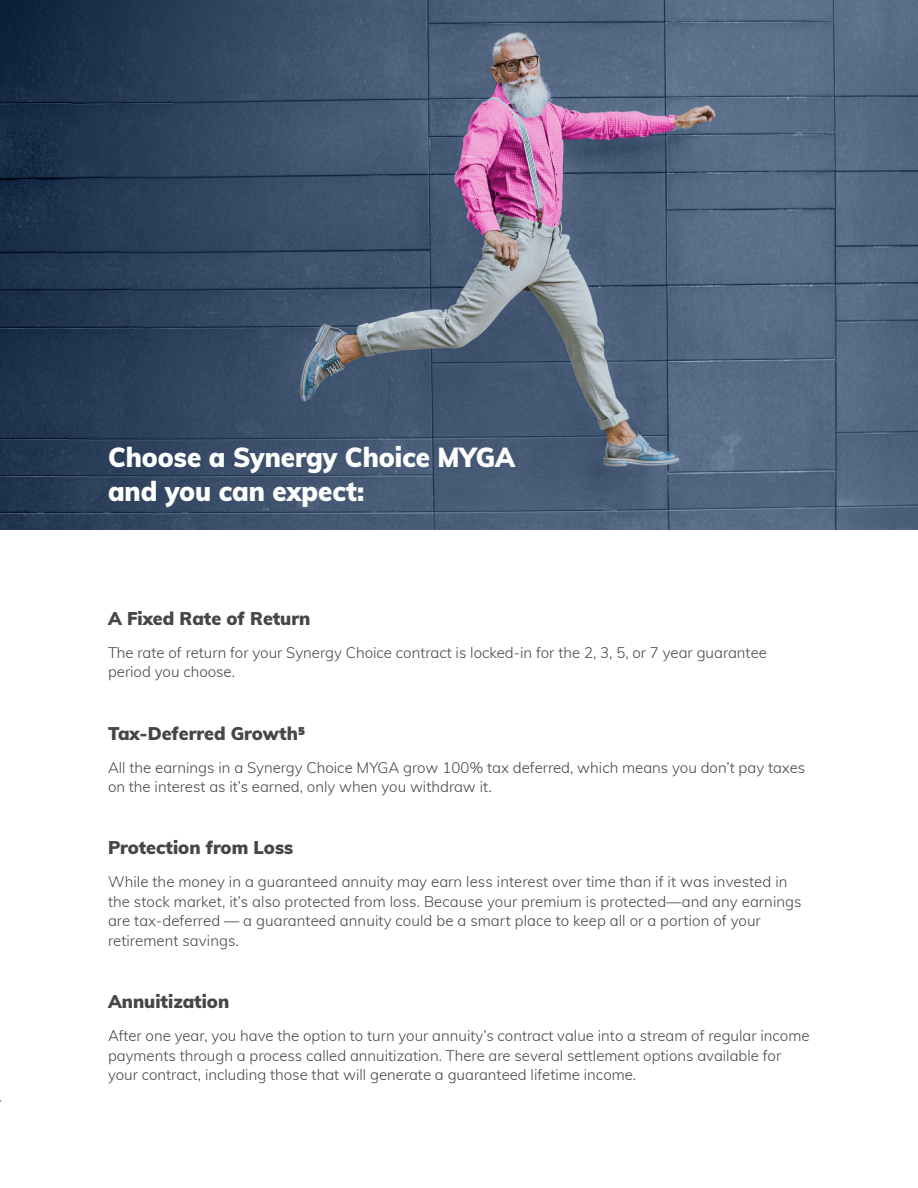
<style>
.page{position:relative;width:918px;height:1188px;background:#fff}
.page>*{position:absolute;margin:0;border:0;box-sizing:border-box;transform-origin:0 0}
.t1{font:900 27px/34.5px "Muli";color:#fff;scale:.96 1}
.t2{font:900 18px "Muli";color:#464646}
.t3{font:300 15px/19.5px "Muli";color:#464646}
</style>
<div class="page">
<img style="left:0;top:0;width:918px;height:530px">
<p class="t1" style="left:108px;top:438px;width:426px">Choose a Synergy Choice MYGA and you can expect:</p>
<p class="t2" style="left:108px;top:605px;width:204px">A Fixed Rate of Return</p>
<p class="t3" style="left:108px;top:642px;width:660px">The rate of return for your Synergy Choice contract is locked-in for the 2, 3, 5, or 7 year guarantee period you choose.</p>
<p class="t2" style="left:108px;top:720px;width:198px">Tax-Deferred Growth5</p>
<p class="t3" style="left:108px;top:757px;width:699px">All the earnings in a Synergy Choice MYGA grow 100% tax deferred, which means you don’t pay taxes on the interest as it’s earned, only when you withdraw it.</p>
<p class="t2" style="left:108px;top:834px;width:187px">Protection from Loss</p>
<p class="t3" style="left:108px;top:871px;width:695px">While the money in a guaranteed annuity may earn less interest over time than if it was invested in the stock market, it’s also protected from loss. Because your premium is protected—and any earnings are tax-deferred — a guaranteed annuity could be a smart place to keep all or a portion of your retirement savings.</p>
<p class="t2" style="left:108px;top:988px;width:123px">Annuitization</p>
<p class="t3" style="left:108px;top:1025px;width:703px">After one year, you have the option to turn your annuity’s contract value into a stream of regular income payments through a process called annuitization. There are several settlement options available for your contract, including those that will generate a guaranteed lifetime income.</p>
</div>
